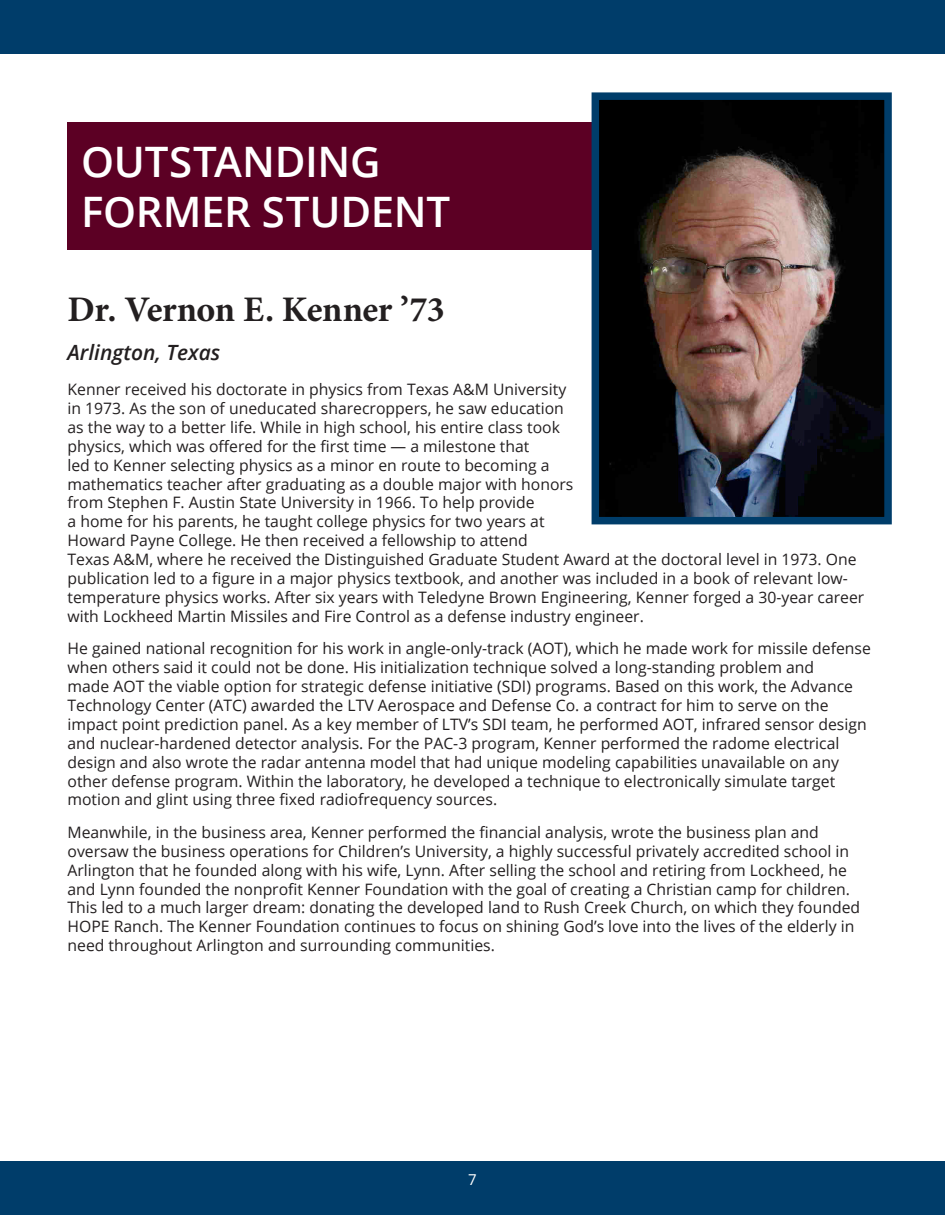
<style>
.page{position:relative;width:945px;height:1215px;background:#fff}
.page>*{position:absolute;margin:0;border:0;box-sizing:border-box;transform-origin:0 0}
.Award_Name_-_Left_Aligned{font:600 42px "Open Sans";letter-spacing:-.01em;color:#fff}
.t1{font:700 36px "Minion Pro";letter-spacing:-.01em;color:#231f20}
.Subheader{font:italic 600 21px "Open Sans";color:#231f20}
.Body{font:15.75px/18.9px "Open Sans";color:#231f20}
.t2{font:15px "Open Sans";color:#fff}
</style>
<div class="page">
<div style="left:0;top:0;width:945px;height:54px;background:#003d6a"></div>
<div style="left:0;top:1161px;width:945px;height:54px;background:#003d6a"></div>
<div style="left:68px;top:122px;width:810px;height:128px;background:#5c0024"></div>
<img style="left:601px;top:101px;width:282px;height:414px">
<div style="left:592px;top:92px;width:300px;height:432px;border:8px solid #003d6a"></div>
<p class="Award_Name_-_Left_Aligned" style="left:81px;top:133px;width:301px">OUTSTANDING</p>
<p class="Award_Name_-_Left_Aligned" style="left:81px;top:183px;width:371px">FORMER STUDENT</p>
<p class="t1" style="left:68px;top:284px;width:379px">Dr. Vernon E. Kenner ’73</p>
<p class="Subheader" style="left:68px;top:338px;width:154px">Arlington, Texas</p>
<p class="Body" style="left:68px;top:379px;width:798px">Kenner received his doctorate in physics from Texas A&amp;M University<br>in 1973. As the son of uneducated sharecroppers, he saw education<br>as the way to a better life. While in high school, his entire class took<br>physics, which was offered for the first time — a milestone that<br>led to Kenner selecting physics as a minor en route to becoming a<br>mathematics teacher after graduating as a double major with honors<br>from Stephen F. Austin State University in 1966. To help provide<br>a home for his parents, he taught college physics for two years at<br>Howard Payne College. He then received a fellowship to attend<br>Texas A&amp;M, where he received the Distinguished Graduate Student Award at the doctoral level in 1973. One publication led to a figure in a major physics textbook, and another was included in a book of relevant low&shy;temperature physics works. After six years with Teledyne Brown Engineering, Kenner forged a 30-year career with Lockheed Martin Missiles and Fire Control as a defense industry engineer.</p>
<p class="Body" style="left:68px;top:639px;width:805px">He gained national recognition for his work in angle-only-track (AOT), which he made work for missile defense when others said it could not be done. His initialization technique solved a long-standing problem and<br>made AOT the viable option for strategic defense initiative (SDI) programs. Based on this work, the Advance Technology Center (ATC) awarded the LTV Aerospace and Defense Co. a contract for him to serve on the impact point prediction panel. As a key member of LTV’s SDI team, he performed AOT, infrared sensor design and nuclear-hardened detector analysis. For the PAC-3 program, Kenner performed the radome electrical design and also wrote the radar antenna model that had unique modeling capabilities unavailable on any other defense program. Within the laboratory, he developed a technique to electronically simulate target motion and glint using three fixed radiofrequency sources.</p>
<p class="Body" style="left:68px;top:822px;width:794px">Meanwhile, in the business area, Kenner performed the financial analysis, wrote the business plan and oversaw the business operations for Children’s University, a highly successful privately accredited school in Arlington that he founded along with his wife, Lynn. After selling the school and retiring from Lockheed, he and Lynn founded the nonprofit Kenner Foundation with the goal of creating a Christian camp for children.<br>This led to a much larger dream: donating the developed land to Rush Creek Church, on which they founded HOPE Ranch. The Kenner Foundation continues to focus on shining God’s love into the lives of the elderly in need throughout Arlington and surrounding communities.</p>
<p class="t2" style="left:468px;top:1169px;width:10px">7</p>
</div>
